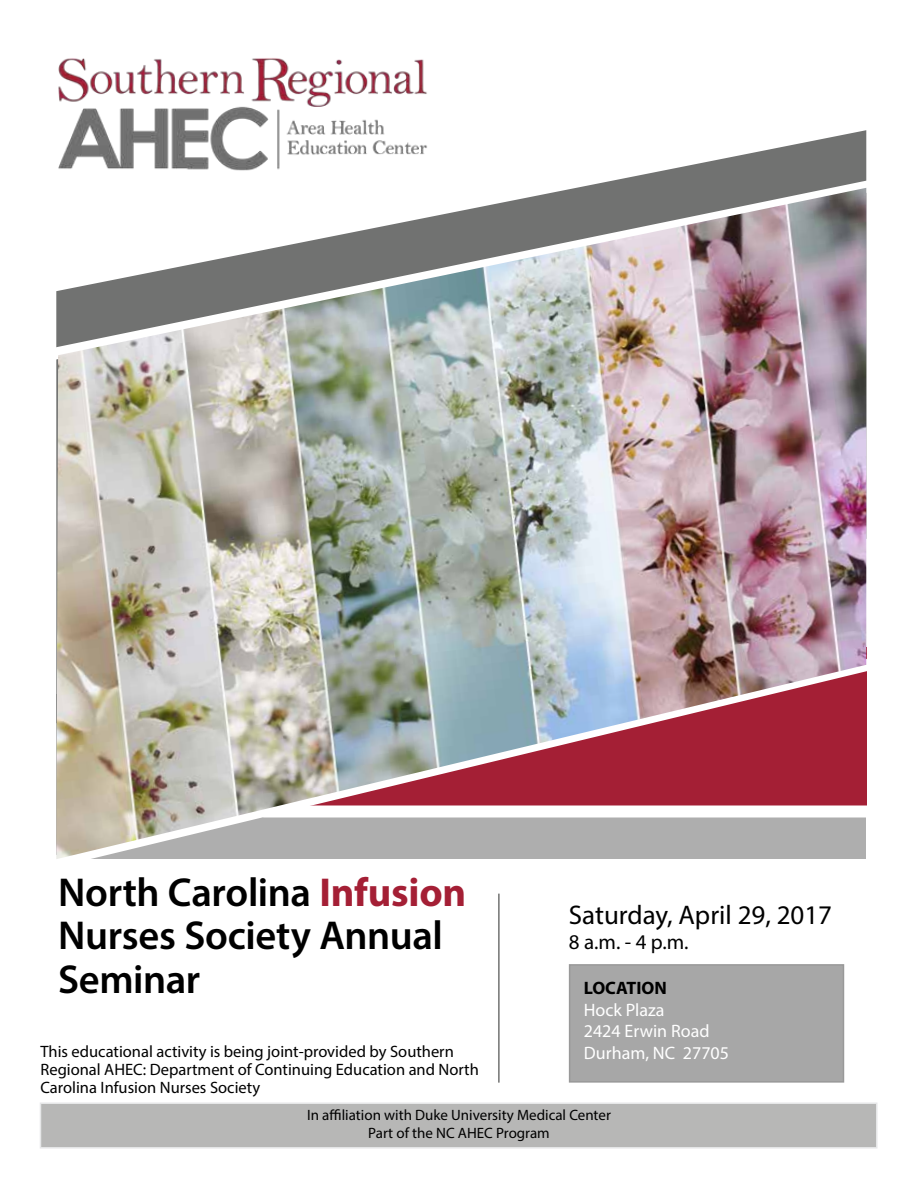
<style>
.page{position:relative;width:918px;height:1188px;background:#fff}
.page>*{position:absolute;margin:0;border:0;box-sizing:border-box;transform-origin:0 0}
.t1{font:600 40.5px/43.5px "Myriad Pro";letter-spacing:-.01em;color:#000}
.t2{font:27px "Myriad Pro";color:#000}
.t3{font:21px "Myriad Pro";color:#000}
.t4{font:18px/21.6px "Myriad Pro";color:#fff}
.t5{font:700 18px "Myriad Pro";color:#000}
.t6{font:16.5px/18px "Myriad Pro";color:#000}
.t7{font:15px/18px "Myriad Pro";color:#000;text-align:center}
.s1{font-weight:700;color:#a41f35}
</style>
<div class="page">
<svg style="left:666px;top:130px;width:200px;height:40px"></svg>
<img style="left:58px;top:58px;width:369px;height:112px">
<div style="left:570px;top:965px;width:273px;height:117px;background:#a7a7a7"></div>
<div style="left:569px;top:964px;width:275px;height:119px;border:2px solid #999"></div>
<hr style="left:498px;top:894px;width:2px;height:189px;background:#717271">
<div style="left:40px;top:1102px;width:838px;height:47px;background:#b7b7b6;border:2px solid #e6e7e8"></div>
<svg style="left:235px;top:170px;width:632px;height:199px"></svg>
<img style="left:56px;top:188px;width:810px;height:671px">
<h1 class="t1" style="left:58px;top:870px;width:410px">North Carolina <span class="s1">Infusion<br></span>Nurses Society Annual<br>Seminar</h1>
<p class="t6" style="left:40px;top:1042px;width:440px">This educational activity is being joint-provided by Southern<br>Regional AHEC: Department of Continuing Education and North<br>Carolina Infusion Nurses Society</p>
<h2 class="t2" style="left:569px;top:898px;width:265px">Saturday, April 29, 2017</h2>
<p class="t3" style="left:569px;top:929px;width:121px">8 a.m. - 4 p.m.</p>
<p class="t5" style="left:584px;top:976px;width:84px">LOCATION</p>
<p class="t4" style="left:584px;top:998px;width:147px">Hock Plaza<br>2424 Erwin Road<br>Durham, NC 27705</p>
<p class="t7" style="left:307px;top:1105px;width:305px">In affiliation with Duke University Medical Center<br>Part of the NC AHEC Program</p>
</div>
